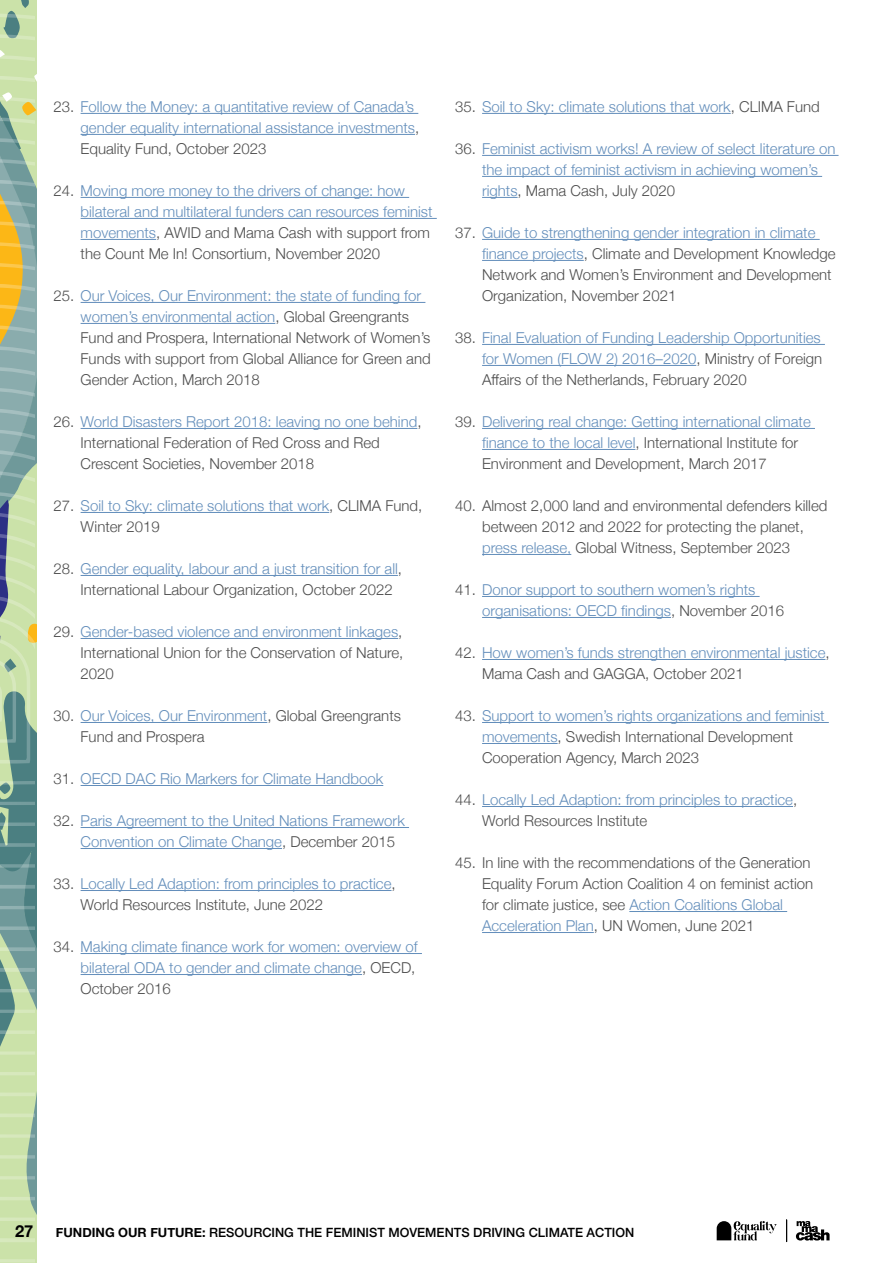
<style>
.page{position:relative;width:893px;height:1263px;background:#fff}
.page>*{position:absolute;margin:0;border:0;box-sizing:border-box;transform-origin:0 0}
.t1{font:700 16.5px "Helvetica Neue";color:#000}
.t2{font:300 15px/21px "Helvetica Neue";color:#638ebb}
.t3{font:300 15px/21px "Helvetica Neue";color:#4d4d4d}
.t4{font:500 12.75px "Helvetica Neue";color:#000}
.s1{color:#4d4d4d}
.s2{color:#638ebb}
.s3{font-weight:700}
</style>
<div class="page">
<svg style="left:796px;top:1221px;width:34px;height:19px"></svg>
<svg style="left:717px;top:1221px;width:60px;height:19px"></svg>
<svg style="left:786px;top:1220px;width:1px;height:22px"></svg>
<svg style="left:0;top:0;width:36px;height:1263px;background:#a3bc9c"></svg>
<hr style="left:81px;top:113px;width:337px;height:1px;background:#638ebb">
<hr style="left:81px;top:134px;width:334px;height:1px;background:#638ebb">
<hr style="left:81px;top:197px;width:328px;height:1px;background:#638ebb">
<hr style="left:81px;top:218px;width:356px;height:1px;background:#638ebb">
<hr style="left:81px;top:239px;width:75px;height:1px;background:#638ebb">
<hr style="left:81px;top:302px;width:344px;height:1px;background:#638ebb">
<hr style="left:81px;top:323px;width:194px;height:1px;background:#638ebb">
<hr style="left:81px;top:428px;width:336px;height:1px;background:#638ebb">
<hr style="left:81px;top:512px;width:248px;height:1px;background:#638ebb">
<hr style="left:81px;top:575px;width:317px;height:1px;background:#638ebb">
<hr style="left:81px;top:638px;width:317px;height:1px;background:#638ebb">
<hr style="left:81px;top:722px;width:186px;height:1px;background:#638ebb">
<hr style="left:81px;top:785px;width:302px;height:1px;background:#638ebb">
<hr style="left:81px;top:827px;width:328px;height:1px;background:#638ebb">
<hr style="left:81px;top:848px;width:201px;height:1px;background:#638ebb">
<hr style="left:81px;top:890px;width:311px;height:1px;background:#638ebb">
<hr style="left:81px;top:953px;width:341px;height:1px;background:#638ebb">
<hr style="left:81px;top:974px;width:281px;height:1px;background:#638ebb">
<hr style="left:482px;top:113px;width:249px;height:1px;background:#638ebb">
<hr style="left:482px;top:155px;width:357px;height:1px;background:#638ebb">
<hr style="left:482px;top:176px;width:340px;height:1px;background:#638ebb">
<hr style="left:482px;top:197px;width:36px;height:1px;background:#638ebb">
<hr style="left:482px;top:239px;width:338px;height:1px;background:#638ebb">
<hr style="left:482px;top:260px;width:102px;height:1px;background:#638ebb">
<hr style="left:482px;top:344px;width:343px;height:1px;background:#638ebb">
<hr style="left:482px;top:365px;width:214px;height:1px;background:#638ebb">
<hr style="left:482px;top:428px;width:333px;height:1px;background:#638ebb">
<hr style="left:482px;top:449px;width:153px;height:1px;background:#638ebb">
<hr style="left:482px;top:554px;width:89px;height:1px;background:#638ebb">
<hr style="left:482px;top:596px;width:278px;height:1px;background:#638ebb">
<hr style="left:482px;top:617px;width:189px;height:1px;background:#638ebb">
<hr style="left:482px;top:659px;width:343px;height:1px;background:#638ebb">
<hr style="left:482px;top:722px;width:347px;height:1px;background:#638ebb">
<hr style="left:482px;top:743px;width:76px;height:1px;background:#638ebb">
<hr style="left:482px;top:806px;width:311px;height:1px;background:#638ebb">
<hr style="left:629px;top:911px;width:158px;height:1px;background:#638ebb">
<hr style="left:482px;top:932px;width:112px;height:1px;background:#638ebb">
<p class="t2" style="left:81px;top:95px;width:340px;text-indent:-27px"><span class="s1">23.</span> Follow the Money: a quantitative review of Canada’s gender equality international assistance investments<span class="s1">,<br>Equality Fund, October 2023</span></p>
<p class="t2" style="left:81px;top:179px;width:354px;text-indent:-27px"><span class="s1">24.</span> Moving more money to the drivers of change: how bilateral and multilateral funders can resources feminist movements<span class="s1">, AWID and Mama Cash with support from the Count Me In! Consortium, November 2020</span></p>
<p class="t3" style="left:81px;top:284px;width:352px;text-indent:-27px">25. <span class="s2">Our Voices, Our Environment: the state of funding for women’s environmental action</span>, Global Greengrants Fund and Prospera, International Network of Women’s Funds with support from Global Alliance for Green and Gender Action, March 2018</p>
<p class="t3" style="left:81px;top:410px;width:342px;text-indent:-27px">26. <span class="s2">World Disasters Report 2018: leaving no one behind</span>,<br>International Federation of Red Cross and Red<br>Crescent Societies, November 2018</p>
<p class="t2" style="left:81px;top:494px;width:343px;text-indent:-27px"><span class="s1">27.</span> Soil to Sky: climate solutions that work<span class="s1">, CLIMA Fund,<br>Winter 2019</span></p>
<p class="t3" style="left:81px;top:557px;width:323px;text-indent:-27px">28. <span class="s2">Gender equality, labour and a just transition for all</span>,<br>International Labour Organization, October 2022</p>
<p class="t3" style="left:81px;top:620px;width:324px;text-align:justify;text-indent:-27px">29. <span class="s2">Gender-based violence and environment linkages</span>, International Union for the Conservation of Nature, 2020</p>
<p class="t3" style="left:81px;top:704px;width:322px;text-indent:-27px">30. <span class="s2">Our Voices, Our Environment</span>, Global Greengrants<br>Fund and Prospera</p>
<p class="t2" style="left:54px;top:767px;width:331px"><span class="s1">31.</span> OECD DAC Rio Markers for Climate Handbook</p>
<p class="t2" style="left:81px;top:809px;width:326px;text-indent:-27px"><span class="s1">32.</span> Paris Agreement to the United Nations Framework<br>Convention on Climate Change<span class="s1">, December 2015</span></p>
<p class="t2" style="left:81px;top:872px;width:317px;text-indent:-27px"><span class="s1">33.</span> Locally Led Adaption: from principles to practice<span class="s1">,<br>World Resources Institute, June 2022</span></p>
<p class="t2" style="left:81px;top:935px;width:339px;text-indent:-27px"><span class="s1">34.</span> Making climate finance work for women: overview of bilateral ODA to gender and climate change<span class="s1">, OECD,<br>October 2016</span></p>
<p class="t2" style="left:455px;top:95px;width:366px"><span class="s1">35.</span> Soil to Sky: climate solutions that work<span class="s1">, CLIMA Fund</span></p>
<p class="t2" style="left:482px;top:137px;width:355px;text-indent:-27px"><span class="s1">36.</span> Feminist activism works! A review of select literature on the impact of feminist activism in achieving women’s rights<span class="s1">, Mama Cash, July 2020</span></p>
<p class="t3" style="left:482px;top:221px;width:355px;text-indent:-27px">37. <span class="s2">Guide to strengthening gender integration in climate finance projects</span>, Climate and Development Knowledge Network and Women’s Environment and Development Organization, November 2021</p>
<p class="t2" style="left:482px;top:326px;width:342px;text-align:justify;text-indent:-27px"><span class="s1">38.</span> Final Evaluation of Funding Leadership Opportunities for Women (FLOW 2) 2016–2020<span class="s1">, Ministry of Foreign Affairs of the Netherlands, February 2020</span></p>
<p class="t2" style="left:482px;top:410px;width:330px;text-indent:-27px"><span class="s1">39.</span> Delivering real change: Getting international climate finance to the local level<span class="s1">, International Institute for<br>Environment and Development, March 2017</span></p>
<p class="t3" style="left:482px;top:494px;width:347px;text-indent:-27px">40. Almost 2,000 land and environmental defenders killed between 2012 and 2022 for protecting the planet, <span class="s2">press release,</span> Global Witness, September 2023</p>
<p class="t2" style="left:482px;top:578px;width:304px;text-indent:-27px"><span class="s1">41.</span> Donor support to southern women’s rights organisations: OECD findings<span class="s1">, November 2016</span></p>
<p class="t2" style="left:482px;top:641px;width:349px;text-indent:-27px"><span class="s1">42.</span> How women’s funds strengthen environmental justice<span class="s1">,<br>Mama Cash and GAGGA, October 2021</span></p>
<p class="t3" style="left:482px;top:704px;width:344px;text-indent:-27px">43. <span class="s2">Support to women’s rights organizations and feminist movements</span>, Swedish International Development<br>Cooperation Agency, March 2023</p>
<p class="t2" style="left:482px;top:788px;width:317px;text-indent:-27px"><span class="s1">44.</span> Locally Led Adaption: from principles to practice<span class="s1">,<br>World Resources Institute</span></p>
<p class="t3" style="left:482px;top:851px;width:333px;text-indent:-27px">45. In line with the recommendations of the Generation Equality Forum Action Coalition 4 on feminist action for climate justice, see <span class="s2">Action Coalitions Global Acceleration Plan</span>, UN Women, June 2021</p>
<p class="t1" style="left:15px;top:1218px;width:20px">27</p>
<p class="t4" style="left:56px;top:1222px;width:580px"><span class="s3">FUNDING OUR FUTURE:</span> RESOURCING THE FEMINIST MOVEMENTS DRIVING CLIMATE ACTION</p>
</div>
